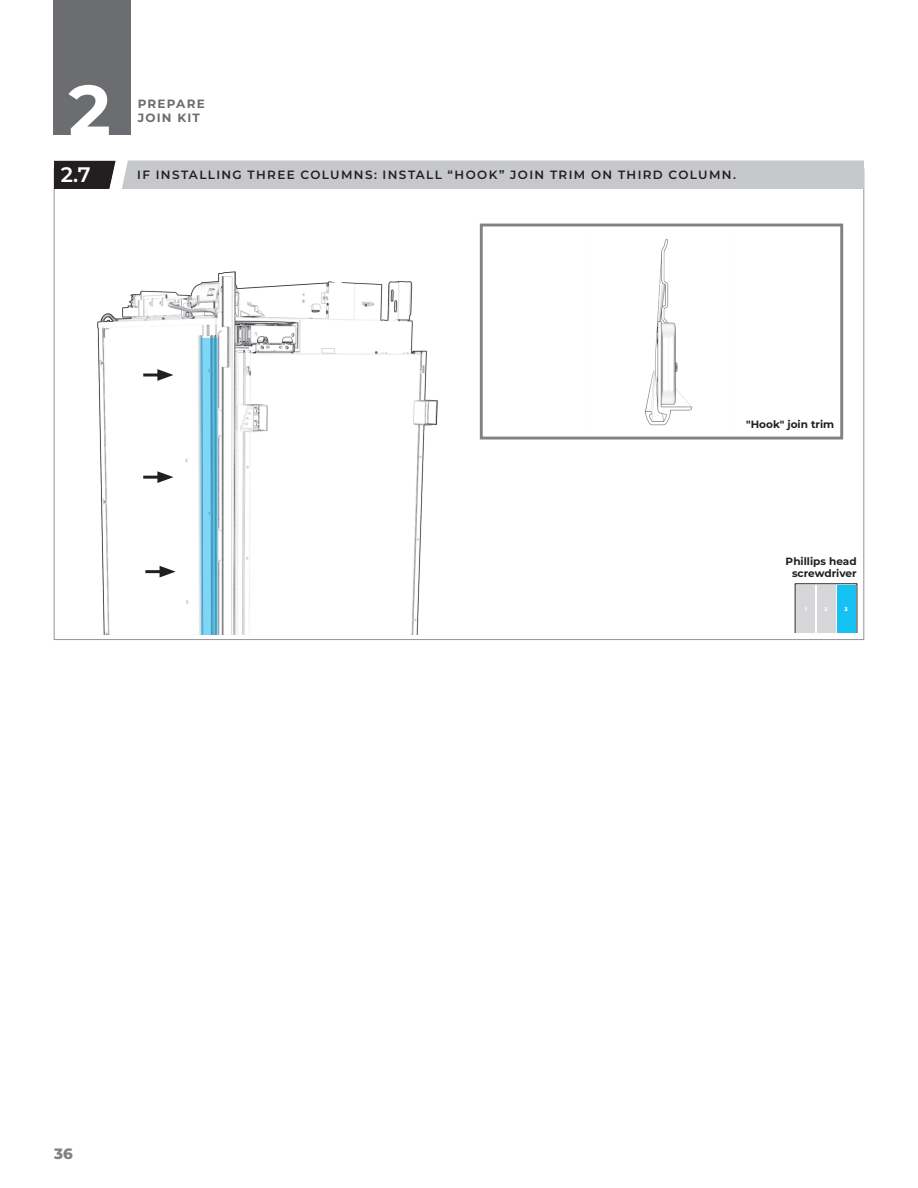
<style>
.page{position:relative;width:918px;height:1188px;background:#fff}
.page>*{position:absolute;margin:0;border:0;box-sizing:border-box;transform-origin:0 0}
.Subhead{font:700 72px "Montserrat";color:#fff}
.t1{font:600 21px "Montserrat";color:#fff}
.t2{font:800 15px "Montserrat";color:#808285}
.Image_Caption_Black{font:600 12px "Montserrat";letter-spacing:.115em;color:#231f20}
.t3{font:700 12px "Montserrat";letter-spacing:.1em;color:#6c6d70}
.Note{font:700 10.5px "Montserrat";color:#231f20}
.Note-2{font:800 5.25px "Montserrat";color:#fff}
</style>
<div class="page">
<svg style="left:54px;top:160px;width:810px;height:29px;background:#bcbdc1"></svg>
<svg style="left:794px;top:583px;width:64px;height:50px;background:#9acada"></svg>
<img style="left:97px;top:223px;width:686px;height:411px">
<svg style="left:200px;top:338px;width:18px;height:296px;background:#6dc0e0"></svg>
<svg style="left:325px;top:260px;width:25px;height:23px"></svg>
<img style="left:484px;top:228px;width:299px;height:208px">
<div style="left:480px;top:224px;width:363px;height:216px;border:3px solid #808285"></div>
<hr style="left:145px;top:570px;width:20px;height:3px;background:#231f20">
<svg style="left:160px;top:566px;width:16px;height:12px"></svg>
<hr style="left:143px;top:476px;width:20px;height:3px;background:#231f20">
<svg style="left:157px;top:471px;width:16px;height:12px"></svg>
<hr style="left:143px;top:374px;width:20px;height:2px;background:#231f20">
<svg style="left:157px;top:369px;width:16px;height:12px"></svg>
<div style="left:54px;top:0;width:77px;height:135px;background:#6c6d70"></div>
<p class="Subhead" style="left:68px;top:59px;width:44px">2</p>
<p class="t3" style="left:138px;top:95px;width:69px">PREPARE</p>
<p class="t3" style="left:138px;top:109px;width:64px">JOIN KIT</p>
<p class="t1" style="left:61px;top:160px;width:32px">2.7</p>
<p class="Image_Caption_Black" style="left:137px;top:166px;width:600px">IF INSTALLING THREE COLUMNS: INSTALL “HOOK” JOIN TRIM ON THIRD COLUMN.</p>
<p class="Note" style="left:746px;top:417px;width:90px">"Hook" join trim</p>
<p class="Note" style="left:786px;top:553px;width:72px">Phillips head</p>
<p class="Note" style="left:792px;top:565px;width:66px">screwdriver</p>
<p class="Note-2" style="left:805px;top:605px;width:4px">1</p>
<p class="Note-2" style="left:824px;top:605px;width:5px">2</p>
<p class="Note-2" style="left:845px;top:605px;width:5px">3</p>
<p class="t2" style="left:54px;top:1143px;width:20px">36</p>
</div>
